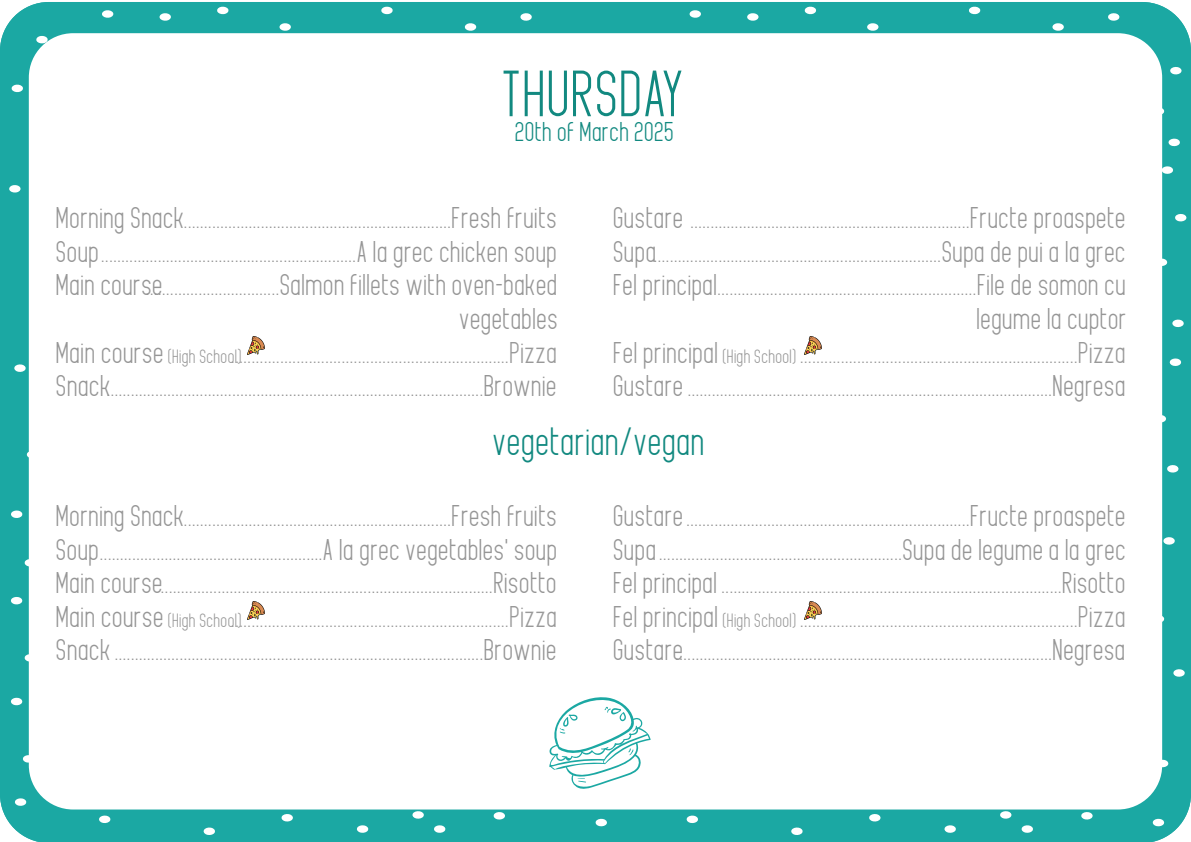
<style>
.page{position:relative;width:1191px;height:842px;background:#fff}
.page>*{position:absolute;margin:0;border:0;box-sizing:border-box;transform-origin:0 0}
.t1{font:62.4px "Megan June";color:#128980}
.t2{font:36.8px "Megan June";color:#128980}
.t3{font:28px/33.6px "Megan June";color:#969696;text-align:right}
.t4{font:28px "Megan June";color:#999}
.t5{font:25.4px "Megan June";color:#128980}
.t6{font:18px "Megan June";color:#999}
.s1{font-size:28px;color:#969696}
.s2{color:#989898}
.s3{font-size:18px;color:#999}
.s4{color:#999}
</style>
<div class="page">
<div style="left:0;top:2px;width:1191px;height:840px;background:#1ba8a3;border-radius:49px"></div>
<svg style="left:689px;top:10px;width:12px;height:8px"></svg>
<svg style="left:747px;top:13px;width:12px;height:8px"></svg>
<svg style="left:804px;top:6px;width:12px;height:9px"></svg>
<svg style="left:867px;top:23px;width:12px;height:8px"></svg>
<svg style="left:969px;top:6px;width:12px;height:9px"></svg>
<svg style="left:1052px;top:23px;width:12px;height:8px"></svg>
<svg style="left:1108px;top:13px;width:12px;height:8px"></svg>
<svg style="left:1170px;top:67px;width:12px;height:8px"></svg>
<svg style="left:1162px;top:107px;width:3px;height:8px"></svg>
<svg style="left:1168px;top:138px;width:12px;height:9px"></svg>
<svg style="left:1162px;top:166px;width:11px;height:8px"></svg>
<svg style="left:1175px;top:214px;width:12px;height:8px"></svg>
<svg style="left:1162px;top:258px;width:6px;height:9px"></svg>
<svg style="left:1172px;top:319px;width:12px;height:9px"></svg>
<svg style="left:1162px;top:414px;width:4px;height:9px"></svg>
<svg style="left:1169px;top:358px;width:12px;height:8px"></svg>
<svg style="left:1167px;top:465px;width:12px;height:8px"></svg>
<svg style="left:1162px;top:537px;width:13px;height:8px"></svg>
<svg style="left:1162px;top:615px;width:3px;height:8px"></svg>
<svg style="left:1173px;top:669px;width:12px;height:8px"></svg>
<svg style="left:1162px;top:759px;width:7px;height:9px"></svg>
<svg style="left:1152px;top:818px;width:13px;height:9px"></svg>
<svg style="left:1081px;top:812px;width:12px;height:8px"></svg>
<svg style="left:1021px;top:825px;width:12px;height:8px"></svg>
<svg style="left:1000px;top:811px;width:12px;height:8px"></svg>
<svg style="left:944px;top:825px;width:12px;height:8px"></svg>
<svg style="left:791px;top:827px;width:12px;height:8px"></svg>
<svg style="left:869px;top:814px;width:12px;height:8px"></svg>
<svg style="left:686px;top:815px;width:12px;height:8px"></svg>
<svg style="left:102px;top:10px;width:12px;height:8px"></svg>
<svg style="left:36px;top:36px;width:12px;height:8px"></svg>
<svg style="left:159px;top:13px;width:12px;height:8px"></svg>
<svg style="left:11px;top:84px;width:12px;height:9px"></svg>
<svg style="left:9px;top:185px;width:12px;height:8px"></svg>
<svg style="left:217px;top:6px;width:12px;height:9px"></svg>
<svg style="left:279px;top:23px;width:12px;height:8px"></svg>
<svg style="left:381px;top:6px;width:12px;height:9px"></svg>
<svg style="left:464px;top:23px;width:13px;height:8px"></svg>
<svg style="left:520px;top:13px;width:12px;height:8px"></svg>
<svg style="left:595px;top:818px;width:12px;height:9px"></svg>
<svg style="left:493px;top:812px;width:12px;height:8px"></svg>
<svg style="left:434px;top:825px;width:12px;height:8px"></svg>
<svg style="left:412px;top:811px;width:12px;height:8px"></svg>
<svg style="left:356px;top:825px;width:13px;height:8px"></svg>
<svg style="left:203px;top:827px;width:12px;height:8px"></svg>
<svg style="left:281px;top:814px;width:12px;height:8px"></svg>
<svg style="left:99px;top:815px;width:12px;height:8px"></svg>
<svg style="left:14px;top:798px;width:13px;height:8px"></svg>
<svg style="left:23px;top:755px;width:6px;height:8px"></svg>
<svg style="left:11px;top:697px;width:12px;height:9px"></svg>
<svg style="left:24px;top:654px;width:5px;height:8px"></svg>
<svg style="left:11px;top:597px;width:12px;height:8px"></svg>
<svg style="left:24px;top:558px;width:5px;height:9px"></svg>
<svg style="left:11px;top:510px;width:12px;height:8px"></svg>
<svg style="left:26px;top:450px;width:3px;height:9px"></svg>
<svg style="left:14px;top:364px;width:12px;height:8px"></svg>
<div style="left:29px;top:33px;width:1133px;height:776px;background:#fff;border-radius:44px"></div>
<svg style="left:549px;top:697px;width:101px;height:92px"></svg>
<img style="left:247px;top:602px;width:18px;height:17px">
<img style="left:804px;top:602px;width:18px;height:17px">
<img style="left:247px;top:337px;width:18px;height:18px">
<img style="left:804px;top:337px;width:18px;height:18px">
<h1 class="t1" style="left:503px;top:61px;width:185px">THURSDAY</h1>
<p class="t5" style="left:516px;top:118px;width:161px">20th of March 2025</p>
<p class="t3" style="left:57px;top:202px;width:504px">Morning Snack..................................................................Fresh fruits Soup...............................................................A la grec chicken soup .................................Salmon fillets with oven-baked vegetables</p>
<p class="t4" style="left:232px;top:338px;width:327px">....................................................................Pizza</p>
<p class="t3" style="left:108px;top:370px;width:452px">.............................................................................................Brownie</p>
<p class="t3" style="left:57px;top:269px;width:109px">Main course</p>
<p class="t6" style="left:57px;top:346px;width:187px"><span class="s1">Main course</span> (High School)</p>
<p class="t3" style="left:57px;top:370px;width:57px">Snack</p>
<p class="t3" style="left:614px;top:202px;width:515px">Gustare .....................................................................Fructe proaspete Supa.......................................................................Supa de pui a la grec Fel principal................................................................File de somon cu legume la cuptor<br><span class="s2">Fel principal</span> <span class="s3">(High School)</span> <span class="s4">....................................................................Pizza </span>Gustare..........................................................................................Negresa</p>
<h2 class="t2" style="left:494px;top:422px;width:214px">vegetarian/vegan</h2>
<p class="t3" style="left:57px;top:499px;width:503px;text-align:justify">Morning Snack..................................................................Fresh fruits Soup.......................................................A la grec vegetables' soup Main course..................................................................................Risotto</p>
<p class="t4" style="left:232px;top:602px;width:327px">....................................................................Pizza</p>
<p class="t3" style="left:57px;top:634px;width:502px">Snack...........................................................................................Brownie</p>
<p class="t6" style="left:57px;top:611px;width:187px"><span class="s1">Main course</span> (High School)</p>
<p class="t3" style="left:614px;top:499px;width:514px">Gustare......................................................................Fructe proaspete Supa............................................................Supa de legume a la grec Fel principal....................................................................................Risotto <span class="s2">Fel principal</span> <span class="s3">(High School)</span> <span class="s4">....................................................................Pizza </span>.............................................................................................Negresa</p>
<p class="t3" style="left:614px;top:634px;width:72px">Gustare</p>
</div>
